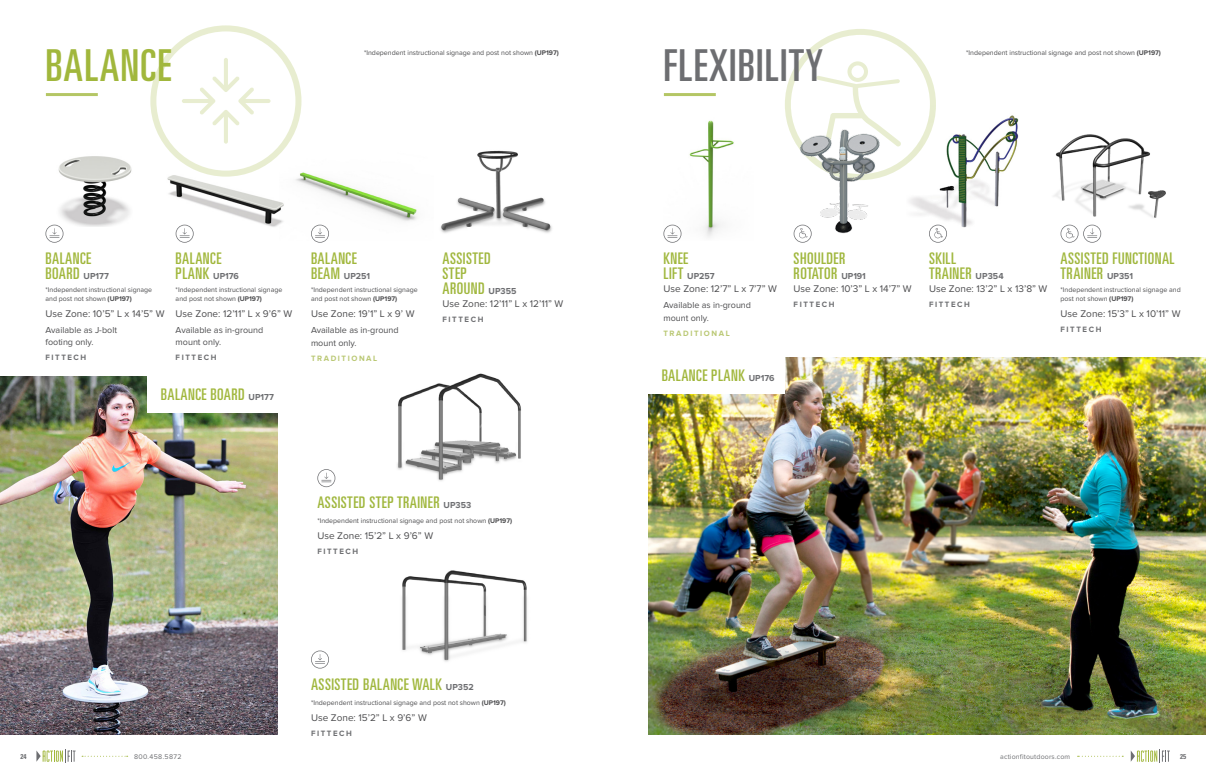
<style>
.page{position:relative;width:1206px;height:779px;background:#fff}
.page>*{position:absolute;margin:0;border:0;box-sizing:border-box;transform-origin:0 0}
.t1{font:ultra-condensed 44px "Univers LT Std";letter-spacing:.03em;color:#6d6e71}
.t2{font:ultra-condensed 44px "Univers LT Std";letter-spacing:.03em;color:#a1b73c}
.t3{font:ultra-condensed 16px/15px "Univers LT Std";letter-spacing:.03em;color:#a0b73d}
.t4{font:ultra-condensed 16px/15px "Univers LT Std";letter-spacing:.03em;color:#a1b73c}
.t5{font:10px "Proxima Nova";color:#4d4d4f}
.t6{font:9px/12px "Proxima Nova";color:#4d4d4f}
.t7{font:700 9px "Proxima Nova";color:#6d6e71}
.t8{font:700 8px "Proxima Nova";letter-spacing:.2em;color:#6d6e71}
.t9{font:700 8px "Proxima Nova";letter-spacing:.2em;color:#bac874}
.t10{font:7px/9px "Proxima Nova";color:#4d4d4f}
.t11{font:7px "Proxima Nova";letter-spacing:.025em;color:#6d6e71}
.t12{font:7px "Proxima Nova";letter-spacing:.05em;color:#6d6e71}
.t13{font:700 condensed 7px "Univers";color:#6d6e71}
.s1{font-weight:700}
.s2{font-family:"Proxima Nova";font-weight:700;font-stretch:normal;font-size:9px;color:#6d6e71}
.s3{font-family:"Univers LT Std";font-weight:400;font-stretch:ultra-condensed;font-size:16px;color:#a1b73c}
.s4{font-family:"Univers LT Std";font-weight:400;font-stretch:ultra-condensed;font-size:16px;color:#a0b73d}
</style>
<div class="page">
<svg style="left:82px;top:755px;width:46px;height:1px"></svg>
<svg style="left:36px;top:749px;width:40px;height:13px"></svg>
<svg style="left:1078px;top:755px;width:45px;height:1px"></svg>
<svg style="left:1131px;top:749px;width:39px;height:13px"></svg>
<img style="left:167px;top:177px;width:112px;height:59px">
<svg style="left:150px;top:25px;width:152px;height:152px"></svg>
<svg style="left:785px;top:29px;width:151px;height:138px"></svg>
<img style="left:279px;top:145px;width:138px;height:80px">
<img style="left:440px;top:150px;width:112px;height:83px">
<img style="left:397px;top:373px;width:124px;height:108px">
<svg style="left:317px;top:469px;width:18px;height:18px"></svg>
<img style="left:1054px;top:134px;width:112px;height:91px">
<img style="left:402px;top:570px;width:125px;height:92px">
<svg style="left:1061px;top:225px;width:40px;height:18px"></svg>
<svg style="left:311px;top:650px;width:18px;height:18px"></svg>
<img style="left:648px;top:357px;width:558px;height:377px">
<div style="left:635px;top:356px;width:150px;height:37px;background:#fff"></div>
<hr style="left:664px;top:93px;width:52px;height:3px;background:#a1b73c">
<img style="left:670px;top:120px;width:64px;height:117px">
<svg style="left:794px;top:234px;width:18px;height:9px"></svg>
<svg style="left:176px;top:225px;width:18px;height:18px"></svg>
<svg style="left:929px;top:236px;width:18px;height:7px"></svg>
<svg style="left:311px;top:225px;width:18px;height:18px"></svg>
<svg style="left:663px;top:225px;width:18px;height:18px"></svg>
<svg style="left:45px;top:226px;width:18px;height:17px"></svg>
<img style="left:50px;top:156px;width:82px;height:70px">
<img style="left:907px;top:106px;width:112px;height:130px">
<img style="left:0;top:377px;width:278px;height:357px">
<div style="left:147px;top:376px;width:137px;height:36px;background:#fff"></div>
<hr style="left:46px;top:93px;width:52px;height:3px;background:#a1b73c">
<img style="left:788px;top:115px;width:114px;height:119px">
<h1 class="t2" style="left:45px;top:40px;width:127px">BALANCE</h1>
<h1 class="t1" style="left:663px;top:40px;width:162px">FLEXIBILITY</h1>
<p class="t10" style="left:364px;top:48px;width:196px">*Independent instructional signage and post not shown <span class="s1">(UP197)</span></p>
<p class="t10" style="left:966px;top:48px;width:196px">*Independent instructional signage and post not shown <span class="s1">(UP197)</span></p>
<h2 class="t4" style="left:45px;top:250px;width:65px">BALANCE<br>BOARD <span class="s2">UP177</span></h2>
<p class="t10" style="left:45px;top:285px;width:108px">*Independent instructional signage and post not shown <span class="s1">(UP197)</span></p>
<h3 class="t5" style="left:45px;top:308px;width:121px">Use Zone: 10’5” L x 14’5” W</h3>
<p class="t6" style="left:45px;top:324px;width:73px">Available as J-bolt footing only.</p>
<p class="t8" style="left:45px;top:352px;width:42px">FITTECH</p>
<h2 class="t4" style="left:161px;top:386px;width:115px">BALANCE BOARD <span class="s2">UP177</span></h2>
<h2 class="t4" style="left:176px;top:250px;width:65px">BALANCE<br>PLANK <span class="s2">UP176</span></h2>
<p class="t10" style="left:176px;top:285px;width:108px">*Independent instructional signage and post not shown <span class="s1">(UP197)</span></p>
<h3 class="t5" style="left:176px;top:308px;width:118px">Use Zone: 12’11” L x 9’6” W</h3>
<p class="t6" style="left:176px;top:324px;width:89px">Available as in-ground mount only.</p>
<p class="t8" style="left:176px;top:352px;width:42px">FITTECH</p>
<h2 class="t4" style="left:311px;top:250px;width:47px">BALANCE</h2>
<p class="t7" style="left:311px;top:270px;width:61px"><span class="s3">BEAM</span> UP251</p>
<p class="t10" style="left:311px;top:285px;width:108px">*Independent instructional signage and post not shown <span class="s1">(UP197)</span></p>
<h3 class="t5" style="left:311px;top:308px;width:105px">Use Zone: 19’1” L x 9’ W</h3>
<p class="t6" style="left:311px;top:323px;width:89px;line-height:13px">Available as in-ground mount only.</p>
<p class="t9" style="left:311px;top:353px;width:68px">TRADITIONAL</p>
<h2 class="t3" style="left:443px;top:251px;width:75px">ASSISTED<br>STEP<br>AROUND <span class="s2">UP355</span></h2>
<h3 class="t5" style="left:443px;top:298px;width:122px">Use Zone: 12’11” L x 12’11” W</h3>
<p class="t8" style="left:443px;top:315px;width:42px">FITTECH</p>
<h2 class="t3" style="left:317px;top:495px;width:155px">ASSISTED STEP TRAINER <span class="s2">UP353</span></h2>
<p class="t10" style="left:317px;top:516px;width:196px">*Independent instructional signage and post not shown <span class="s1">(UP197)</span></p>
<h3 class="t5" style="left:317px;top:530px;width:117px">Use Zone: 15’2” L x 9’6” W</h3>
<p class="t8" style="left:317px;top:547px;width:42px">FITTECH</p>
<h2 class="t3" style="left:311px;top:676px;width:164px">ASSISTED BALANCE WALK <span class="s2">UP352</span></h2>
<p class="t10" style="left:311px;top:697px;width:196px">*Independent instructional signage and post not shown <span class="s1">(UP197)</span></p>
<h3 class="t5" style="left:311px;top:711px;width:117px">Use Zone: 15’2” L x 9’6” W</h3>
<p class="t8" style="left:311px;top:728px;width:42px">FITTECH</p>
<h2 class="t3" style="left:663px;top:250px;width:26px">KNEE</h2>
<p class="t7" style="left:663px;top:270px;width:53px"><span class="s4">LIFT</span> UP257</p>
<h3 class="t5" style="left:663px;top:283px;width:115px">Use Zone: 12’7” L x 7’7” W</h3>
<p class="t6" style="left:663px;top:298px;width:89px;line-height:13px">Available as in-ground mount only.</p>
<p class="t9" style="left:663px;top:328px;width:68px">TRADITIONAL</p>
<h2 class="t4" style="left:662px;top:367px;width:114px">BALANCE PLANK <span class="s2">UP176</span></h2>
<h2 class="t3" style="left:794px;top:250px;width:74px">SHOULDER<br>ROTATOR <span class="s2">UP191</span></h2>
<h3 class="t5" style="left:794px;top:283px;width:120px">Use Zone: 10’3” L x 14’7” W</h3>
<p class="t8" style="left:794px;top:299px;width:42px">FITTECH</p>
<h2 class="t3" style="left:929px;top:250px;width:76px">SKILL<br>TRAINER <span class="s2">UP354</span></h2>
<h3 class="t5" style="left:929px;top:283px;width:120px">Use Zone: 13’2” L x 13’8” W</h3>
<p class="t8" style="left:929px;top:299px;width:42px">FITTECH</p>
<h2 class="t3" style="left:1061px;top:250px;width:116px">ASSISTED FUNCTIONAL<br>TRAINER <span class="s2">UP351</span></h2>
<p class="t10" style="left:1061px;top:285px;width:122px">*Independent instructional signage and post not shown <span class="s1">(UP197)</span></p>
<h3 class="t5" style="left:1061px;top:308px;width:121px">Use Zone: 15’3” L x 10’11” W</h3>
<p class="t8" style="left:1061px;top:324px;width:42px">FITTECH</p>
<p class="t13" style="left:21px;top:752px;width:8px">24</p>
<p class="t12" style="left:134px;top:752px;width:49px">800.458.5872</p>
<p class="t11" style="left:1000px;top:752px;width:72px">actionfitoutdoors.com</p>
<p class="t13" style="left:1180px;top:752px;width:8px">25</p>
</div>
